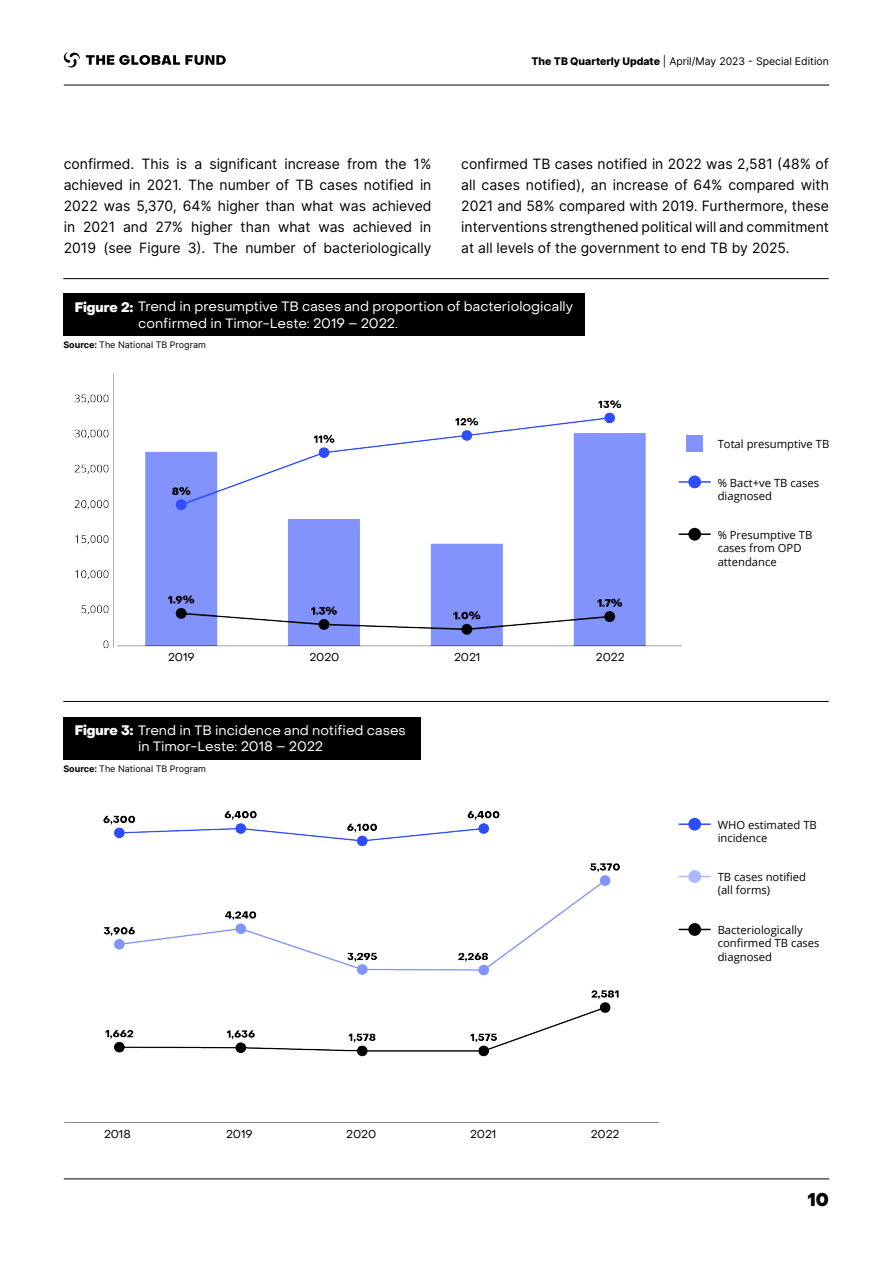
<style>
.page{position:relative;width:893px;height:1263px;background:#fff}
.page>*{position:absolute;margin:0;border:0;box-sizing:border-box;transform-origin:0 0}
.t1{font:800 18px "Object Sans";color:#000}
.NEW_BODY{font:14.25px/21px "Inter";color:#000;text-align:justify}
.NEW_HEADING{font:13.5px/16.2px "Object Sans";color:#fff}
.NEW_HEADING-2{font:11.25px/13.5px "Open Sans";color:#000}
.NEW_HEADING-3{font:11.25px "Object Sans";color:#000}
.t2{font:10.5px "Inter";color:#000}
.NEW_HEADING-4{font:9px "Inter";color:#000}
.s1{font-weight:800}
.s2{font-weight:700}
</style>
<div class="page">
<svg style="left:63px;top:52px;width:17px;height:16px"></svg>
<svg style="left:86px;top:55px;width:140px;height:10px"></svg>
<hr style="left:64px;top:85px;width:765px;height:1px;background:#000">
<img style="left:74px;top:373px;width:627px;height:276px">
<img style="left:64px;top:811px;width:596px;height:312px">
<hr style="left:64px;top:1178px;width:765px;height:1px;background:#000">
<div style="left:688px;top:475px;width:13px;height:13px;background:#2e4dfa;border-radius:50%"></div>
<div style="left:688px;top:818px;width:13px;height:12px;background:#2e4dfa;border-radius:50%"></div>
<div style="left:688px;top:528px;width:13px;height:13px;background:#000;border-radius:50%"></div>
<div style="left:688px;top:870px;width:13px;height:13px;background:#abb8fc;border-radius:50%"></div>
<div style="left:688px;top:923px;width:13px;height:13px;background:#000;border-radius:50%"></div>
<hr style="left:63px;top:701px;width:766px;height:1px;background:#000">
<hr style="left:63px;top:278px;width:766px;height:1px;background:#000">
<div style="left:63px;top:294px;width:522px;height:42px;background:#000"></div>
<div style="left:63px;top:717px;width:358px;height:42px;background:#000"></div>
<div style="left:687px;top:435px;width:16px;height:16px;background:#8294fb"></div>
<hr style="left:679px;top:481px;width:32px;height:2px;background:#2e4dfa">
<hr style="left:679px;top:823px;width:32px;height:2px;background:#2e4dfa">
<hr style="left:679px;top:533px;width:32px;height:2px;background:#000">
<hr style="left:679px;top:876px;width:32px;height:1px;background:#abb8fc">
<hr style="left:679px;top:929px;width:32px;height:1px;background:#000">
<p class="t2" style="left:531px;top:54px;width:299px"><span class="s1">The TB Quarterly Update</span> | April/May 2023 - Special Edition</p>
<p class="NEW_BODY" style="left:64px;top:153px;width:369px">confirmed. This is a significant increase from the 1% achieved in 2021. The number of TB cases notified in 2022 was 5,370, 64% higher than what was achieved in 2021 and 27% higher than what was achieved in 2019 (see Figure 3). The number of bacteriologically</p>
<p class="NEW_BODY" style="left:461px;top:153px;width:369px">confirmed TB cases notified in 2022 was 2,581 (48% of all cases notified), an increase of 64% compared with 2021 and 58% compared with 2019. Furthermore, these interventions strengthened political will and commitment at all levels of the government to end TB by 2025.</p>
<p class="NEW_HEADING" style="left:138px;top:299px;width:436px;text-indent:-64px"><span class="s1">Figure 2:</span> Trend in presumptive TB cases and proportion of bacteriologically confirmed in Timor-Leste: 2019 – 2022.</p>
<p class="NEW_HEADING-4" style="left:63px;top:338px;width:144px"><span class="s2">Source:</span> The National TB Program</p>
<p class="NEW_HEADING-3" style="left:168px;top:650px;width:28px">2019</p>
<p class="NEW_HEADING-3" style="left:309px;top:650px;width:31px">2020</p>
<p class="NEW_HEADING-3" style="left:454px;top:650px;width:28px">2021</p>
<p class="NEW_HEADING-3" style="left:596px;top:650px;width:30px">2022</p>
<p class="NEW_HEADING" style="left:138px;top:722px;width:269px;text-indent:-64px"><span class="s1">Figure 3:</span> Trend in TB incidence and notified cases in Timor-Leste: 2018 – 2022</p>
<p class="NEW_HEADING-4" style="left:63px;top:762px;width:144px"><span class="s2">Source:</span> The National TB Program</p>
<p class="NEW_HEADING-3" style="left:104px;top:1127px;width:28px">2018</p>
<p class="NEW_HEADING-3" style="left:226px;top:1127px;width:28px">2019</p>
<p class="NEW_HEADING-3" style="left:346px;top:1127px;width:31px">2020</p>
<p class="NEW_HEADING-3" style="left:470px;top:1127px;width:28px">2021</p>
<p class="NEW_HEADING-3" style="left:591px;top:1127px;width:30px">2022</p>
<p class="NEW_HEADING-2" style="left:718px;top:437px;width:113px">Total presumptive TB</p>
<p class="NEW_HEADING-2" style="left:718px;top:475px;width:103px">% Bact+ve TB cases diagnosed</p>
<p class="NEW_HEADING-2" style="left:718px;top:527px;width:96px">% Presumptive TB cases from OPD attendance</p>
<p class="NEW_HEADING-2" style="left:718px;top:818px;width:101px">WHO estimated TB incidence</p>
<p class="NEW_HEADING-2" style="left:718px;top:870px;width:90px">TB cases notified (all forms)</p>
<p class="NEW_HEADING-2" style="left:718px;top:923px;width:103px">Bacteriologically confirmed TB cases diagnosed</p>
<p class="t1" style="left:808px;top:1188px;width:22px">10</p>
</div>
